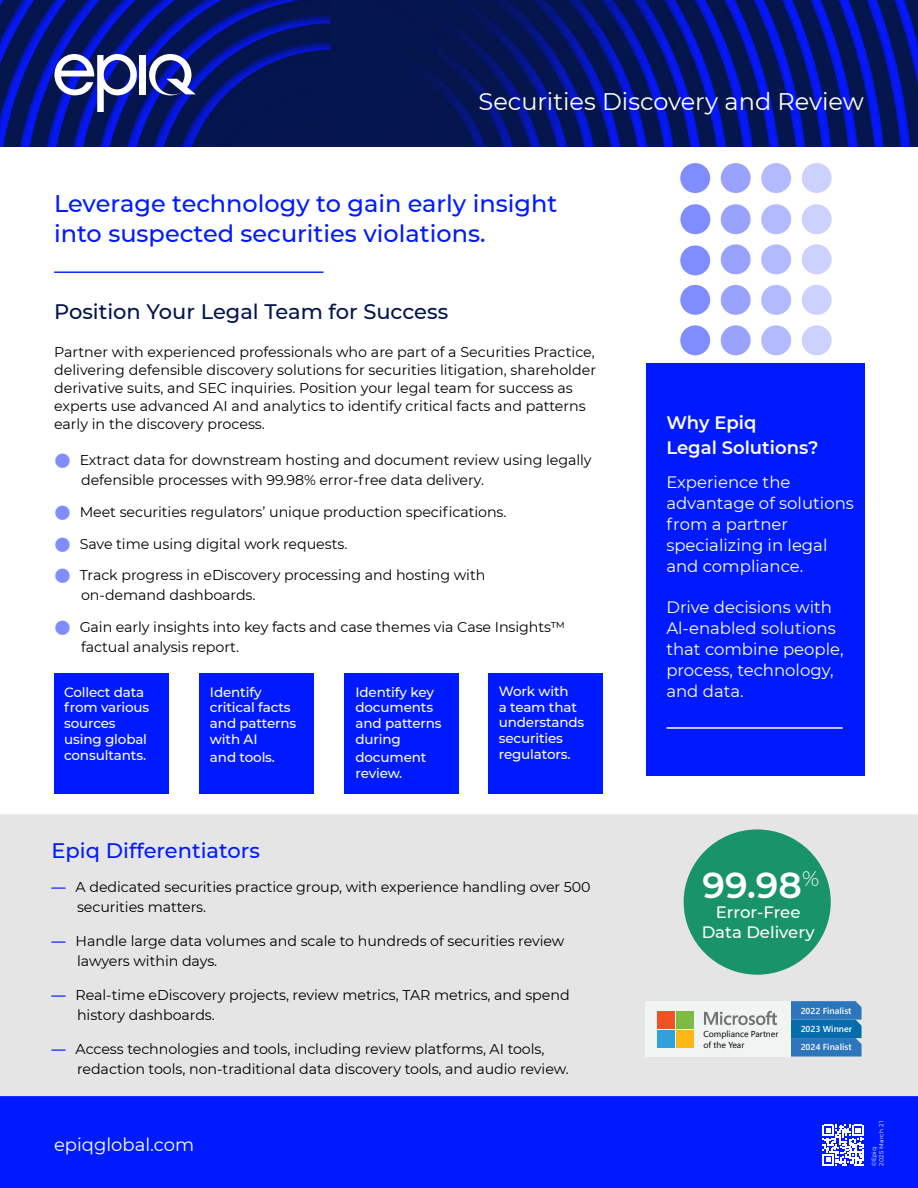
<style>
.page{position:relative;width:918px;height:1188px;background:#fff}
.page>*{position:absolute;margin:0;border:0;box-sizing:border-box;transform-origin:0 0}
.t1{font:600 36px "Montserrat";color:#fff}
.t2{font:500 24px/30px "Montserrat";color:#001aff}
.t3{font:24px "Montserrat";color:#fff}
.t4{font:500 21px "Montserrat";color:#00154d}
.t5{font:500 21px "Montserrat";color:#001aff}
.t6{font:600 18px/24.8px "Montserrat";color:#fff}
.t7{font:18px "Montserrat";color:#fff}
.t8{font:16.5px/21px "Montserrat";color:#fff}
.t9{font:500 16.5px/19.5px "Montserrat";color:#fff;text-align:center}
.t10{font:14.25px/20.2px "Montserrat";letter-spacing:-.005em;color:#000}
.t11{font:500 13.5px/15.8px "Montserrat";letter-spacing:-.01em;color:#fff}
.t12{font:8.7px/18.5px "Segoe UI Variable Semibold Small";color:#fff;text-align:justify}
.t13{font:8.7px/10.5px "Segoe UI Variable";color:#000}
.t14{font:6px/7.5px "Montserrat";letter-spacing:.035em;color:#fff}
.s1{font-weight:600;color:#001aff}
</style>
<div class="page">
<div style="left:0;top:1096px;width:918px;height:92px;background:#001aff"></div>
<img style="left:0;top:0;width:918px;height:147px">
<svg style="left:822px;top:1125px;width:42px;height:41px"></svg>
<svg style="left:54px;top:54px;width:83px;height:58px"></svg>
<div style="left:140px;top:55px;width:6px;height:39px;background:#fff"></div>
<svg style="left:149px;top:54px;width:47px;height:41px"></svg>
<div style="left:646px;top:363px;width:218px;height:412px;background:#001aff"></div>
<hr style="left:666px;top:727px;width:177px;height:2px;background:#fff">
<div style="left:680px;top:163px;width:30px;height:30px;background:#808dff;border-radius:50%"></div>
<div style="left:680px;top:204px;width:30px;height:30px;background:#808dff;border-radius:50%"></div>
<div style="left:680px;top:245px;width:30px;height:30px;background:#808dff;border-radius:50%"></div>
<div style="left:680px;top:285px;width:30px;height:30px;background:#808dff;border-radius:50%"></div>
<div style="left:680px;top:325px;width:30px;height:30px;background:#808dff;border-radius:50%"></div>
<div style="left:721px;top:163px;width:30px;height:30px;background:#99a3ff;border-radius:50%"></div>
<div style="left:721px;top:204px;width:30px;height:30px;background:#99a3ff;border-radius:50%"></div>
<div style="left:721px;top:244px;width:30px;height:30px;background:#99a3ff;border-radius:50%"></div>
<div style="left:721px;top:285px;width:30px;height:30px;background:#99a3ff;border-radius:50%"></div>
<div style="left:721px;top:325px;width:30px;height:30px;background:#99a3ff;border-radius:50%"></div>
<div style="left:761px;top:163px;width:30px;height:30px;background:#b3baff;border-radius:50%"></div>
<div style="left:761px;top:204px;width:30px;height:30px;background:#b3baff;border-radius:50%"></div>
<div style="left:761px;top:244px;width:30px;height:30px;background:#b3baff;border-radius:50%"></div>
<div style="left:761px;top:285px;width:30px;height:30px;background:#b3baff;border-radius:50%"></div>
<div style="left:761px;top:325px;width:30px;height:30px;background:#b3baff;border-radius:50%"></div>
<div style="left:802px;top:163px;width:30px;height:30px;background:#ccd1ff;border-radius:50%"></div>
<div style="left:802px;top:204px;width:30px;height:30px;background:#ccd1ff;border-radius:50%"></div>
<div style="left:802px;top:244px;width:30px;height:30px;background:#ccd1ff;border-radius:50%"></div>
<div style="left:802px;top:285px;width:30px;height:30px;background:#ccd1ff;border-radius:50%"></div>
<div style="left:802px;top:325px;width:30px;height:30px;background:#ccd1ff;border-radius:50%"></div>
<div style="left:0;top:814px;width:918px;height:282px;background:#e5e5e6"></div>
<hr style="left:54px;top:271px;width:270px;height:2px;background:#0c2efb">
<div style="left:199px;top:673px;width:114px;height:121px;background:#001aff"></div>
<div style="left:54px;top:673px;width:115px;height:121px;background:#001aff"></div>
<div style="left:344px;top:673px;width:115px;height:121px;background:#001aff"></div>
<div style="left:489px;top:673px;width:114px;height:121px;background:#001aff"></div>
<div style="left:684px;top:829px;width:147px;height:146px;background:#199369;border-radius:50%"></div>
<svg style="left:791px;top:1001px;width:71px;height:56px;background:#2776b8"></svg>
<div style="left:646px;top:1001px;width:145px;height:55px;background:#f2f3f3"></div>
<svg style="left:704px;top:1011px;width:73px;height:14px"></svg>
<div style="left:657px;top:1011px;width:17px;height:18px;background:#f05125"></div>
<div style="left:676px;top:1011px;width:18px;height:18px;background:#7ebb42"></div>
<div style="left:657px;top:1031px;width:17px;height:17px;background:#32a0da"></div>
<div style="left:676px;top:1031px;width:18px;height:17px;background:#fdb813"></div>
<h2 class="t3" style="left:479px;top:85px;width:387px">Securities Discovery and Review</h2>
<h2 class="t2" style="left:54px;top:187px;width:505px">Leverage technology to gain early insight into suspected securities violations.</h2>
<h3 class="t4" style="left:54px;top:297px;width:396px">Position Your Legal Team for Success</h3>
<p class="t10" style="left:54px;top:343px;width:543px;line-height:18px">Partner with experienced professionals who are part of a Securities Practice, delivering defensible discovery solutions for securities litigation, shareholder derivative suits, and SEC inquiries. Position your legal team for success as experts use advanced AI and analytics to identify critical facts and patterns early in the discovery process.</p>
<p class="t10" style="left:80px;top:450px;width:513px">Extract data for downstream hosting and document review using legally defensible processes with 99.98% error-free data delivery.</p>
<p class="t10" style="left:80px;top:501px;width:428px">Meet securities regulators’ unique production specifications.</p>
<p class="t10" style="left:80px;top:533px;width:269px">Save time using digital work requests.</p>
<p class="t10" style="left:80px;top:565px;width:407px">Track progress in eDiscovery processing and hosting with on-demand dashboards.</p>
<p class="t10" style="left:80px;top:616px;width:487px">Gain early insights into key facts and case themes via Case Insights™ factual analysis report.</p>
<p class="t11" style="left:64px;top:683px;width:87px">Collect data from various sources using global consultants.</p>
<p class="t11" style="left:210px;top:683px;width:88px">Identify critical facts and patterns with AI</p>
<p class="t11" style="left:210px;top:749px;width:67px">and tools.</p>
<p class="t11" style="left:355px;top:683px;width:88px">Identify key documents and patterns during</p>
<p class="t11" style="left:355px;top:749px;width:73px">document review.</p>
<p class="t11" style="left:499px;top:683px;width:87px">Work with<br>a team that understands securities regulators.</p>
<h3 class="t5" style="left:52px;top:836px;width:210px">Epiq Differentiators</h3>
<p class="t10" style="left:77px;top:876px;width:515px;text-indent:-25px"><span class="s1">—</span> A dedicated securities practice group, with experience handling over 500 securities matters.</p>
<p class="t10" style="left:77px;top:930px;width:489px;text-indent:-25px"><span class="s1">—</span> Handle large data volumes and scale to hundreds of securities review lawyers within days.</p>
<p class="t10" style="left:77px;top:984px;width:494px;text-indent:-25px"><span class="s1">—</span> Real-time eDiscovery projects, review metrics, TAR metrics, and spend history dashboards.</p>
<p class="t10" style="left:77px;top:1038px;width:493px;text-indent:-25px"><span class="s1">—</span> Access technologies and tools, including review platforms, AI tools, redaction tools, non-traditional data discovery tools, and audio review.</p>
<p class="t7" style="left:54px;top:1132px;width:142px">epiqglobal.com</p>
<p class="t6" style="left:666px;top:409px;width:154px">Why Epiq<br>Legal Solutions?</p>
<p class="t8" style="left:666px;top:471px;width:189px">Experience the advantage of solutions from a partner specializing in legal and compliance.</p>
<p class="t8" style="left:666px;top:596px;width:179px">Drive decisions with<br>Al-enabled solutions that combine people, process, technology, and data.</p>
<h1 class="t1" style="left:703px;top:859px;width:118px">99.98<sup>%</sup></h1>
<p class="t9" style="left:702px;top:902px;width:114px">Error-Free<br>Data Delivery</p>
<p class="t13" style="left:703px;top:1029px;width:77px">Compliance Partner of the Year</p>
<p class="t12" style="left:801px;top:1001px;width:53px">2022 Finalist 2023 Winner 2024 Finalist</p>
<p class="t14" style="left:870px;top:1166px;width:46px;rotate:-90deg">©Epiq<br>2025 March 21</p>
</div>
